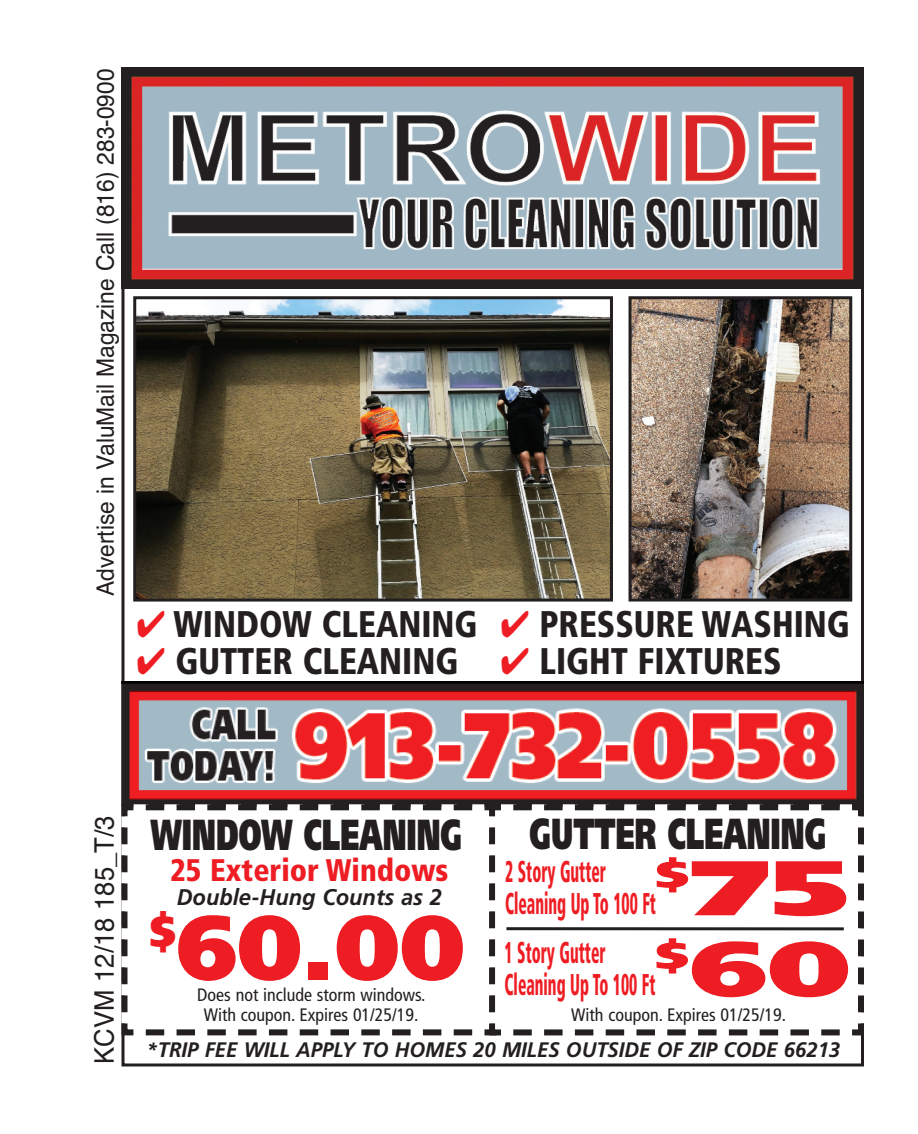
<style>
.page{position:relative;width:918px;height:1134px;background:#fff}
.page>*{position:absolute;margin:0;border:0;box-sizing:border-box;transform-origin:0 0}
.t1{font:900 90.9px "Frutiger";color:#ee1d23}
.t2{font:900 77.4px "Frutiger";color:#ee1d23;scale:1.73 1}
.t3{font:900 77.4px "Frutiger";color:#ee1d23;scale:1.46 1}
.t4{font:900 43.5px "Frutiger";color:#231f20;scale:.64 1}
.t5{font:900 condensed 37.2px "Frutiger";color:#231f20;scale:.93 1}
.t6{font:900 condensed 31.2px "Frutiger";color:#ee1d23}
.t7{font:900 condensed 30px/31.5px "Frutiger";color:#ee1d23;scale:.52 1}
.t8{font:27px "Helvetica";color:#231f20;scale:.95 1}
.t9{font:24px "Helvetica";color:#231f20;scale:.95 1}
.t10{font:italic 700 22.8px "Frutiger";color:#231f20}
.t11{font:italic 700 21px "Frutiger";color:#231f20}
.t12{font:condensed 18px/20.1px "Frutiger";color:#231f20;text-align:center}
.s1{color:#ee1d23}
</style>
<div class="page">
<img style="left:122px;top:68px;width:742px;height:220px">
<img style="left:633px;top:300px;width:215px;height:298px">
<div style="left:629px;top:296px;width:223px;height:306px;border:3px solid #231f20"></div>
<img style="left:137px;top:300px;width:472px;height:298px">
<div style="left:133px;top:296px;width:480px;height:306px;border:3px solid #231f20"></div>
<img style="left:122px;top:682px;width:742px;height:119px">
<svg style="left:121px;top:801px;width:743px;height:237px"></svg>
<hr style="left:506px;top:927px;width:338px;height:3px;background:#231f20">
<h3 class="t9" style="left:92px;top:596px;width:557px;rotate:-90deg">Advertise in ValuMail Magazine Call (816) 283-0900</h3>
<h3 class="t5" style="left:136px;top:609px;width:368px"><span class="s1">✔</span> WINDOW CLEANING</h3>
<h3 class="t5" style="left:136px;top:646px;width:348px"><span class="s1">✔</span> GUTTER CLEANING</h3>
<h3 class="t5" style="left:500px;top:609px;width:377px"><span class="s1">✔</span> PRESSURE WASHING</h3>
<h3 class="t5" style="left:500px;top:646px;width:304px"><span class="s1">✔</span> LIGHT FIXTURES</h3>
<h3 class="t8" style="left:89px;top:1064px;width:263px;rotate:-90deg">KCVM 12/18 185_T/3</h3>
<h3 class="t4" style="left:151px;top:818px;width:488px">WINDOW CLEANING</h3>
<h3 class="t4" style="left:529px;top:817px;width:465px">GUTTER CLEANING</h3>
<h2 class="t2" style="left:655px;top:857px;width:114px"><sup>$</sup>75</h2>
<h3 class="t7" style="left:505px;top:940px;width:292px">1 Story Gutter<br>Cleaning Up To 100 Ft</h3>
<h2 class="t3" style="left:655px;top:938px;width:136px"><sup>$</sup>60</h2>
<h3 class="t6" style="left:170px;top:857px;width:280px">25 Exterior Windows</h3>
<p class="t10" style="left:177px;top:888px;width:267px">Double-Hung Counts as 2</p>
<h3 class="t7" style="left:505px;top:859px;width:292px">2 Story Gutter<br>Cleaning Up To 100 Ft</h3>
<h1 class="t1" style="left:149px;top:912px;width:317px"><sup>$</sup>60.00</h1>
<p class="t12" style="left:197px;top:986px;width:230px">Does not include storm windows.<br>With coupon. Expires 01/25/19.</p>
<p class="t12" style="left:571px;top:1006px;width:216px">With coupon. Expires 01/25/19.</p>
<p class="t11" style="left:147px;top:1042px;width:695px">*TRIP FEE WILL APPLY TO HOMES 20 MILES OUTSIDE OF ZIP CODE 66213</p>
</div>
